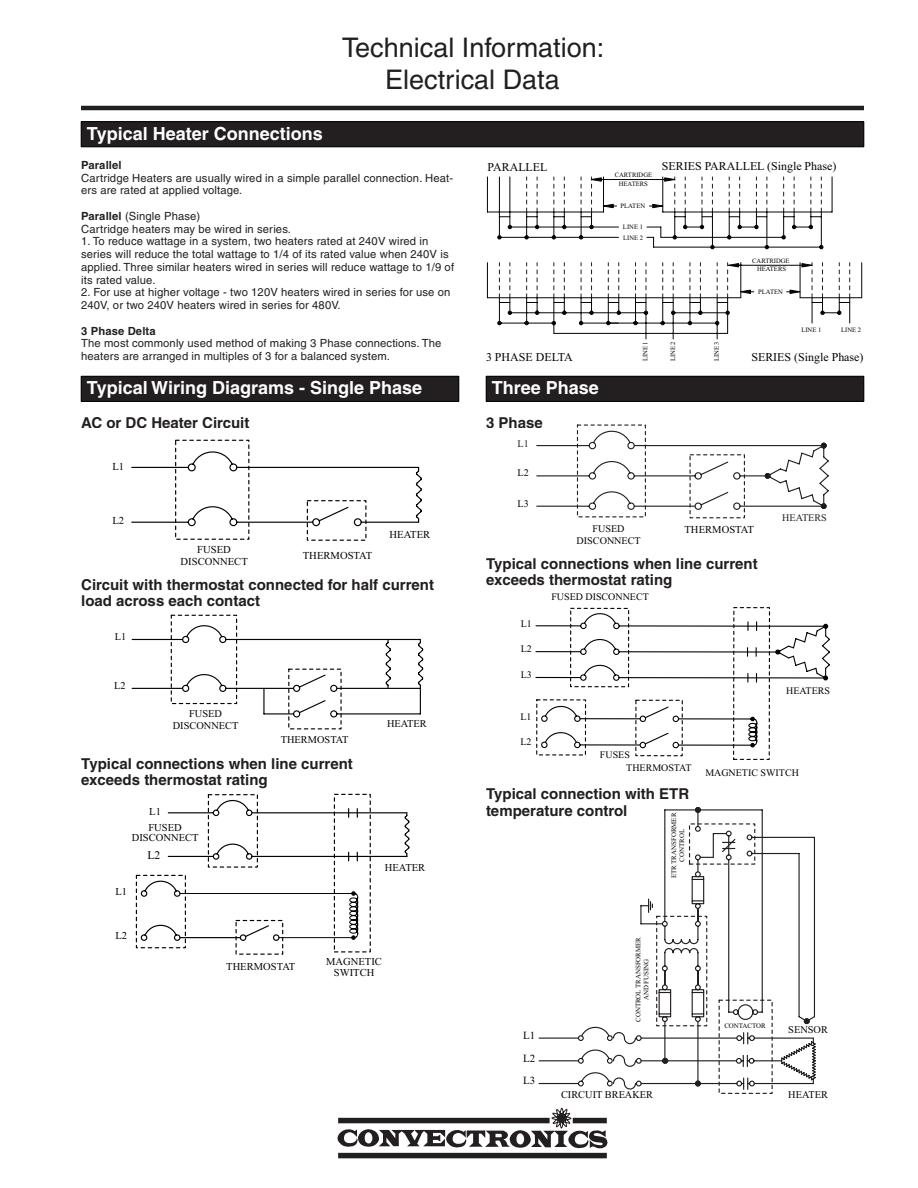
<style>
.page{position:relative;width:918px;height:1188px;background:#fff}
.page>*{position:absolute;margin:0;border:0;box-sizing:border-box;transform-origin:0 0}
.t1{font:27px "Helvetica";color:#231f20}
.t2{font:700 18px "Helvetica";color:#fff}
.t3{font:700 15px/16.5px "Helvetica";color:#231f20}
.t4{font:12px "Times New Roman";color:#040503}
.t5{font:11.7px "Times New Roman";color:#040503}
.t6{font:11.25px/12.8px "Helvetica";letter-spacing:.01em;color:#231f20}
.t7{font:700 11.25px "Helvetica";letter-spacing:.01em;color:#231f20}
.t8{font:10.95px "Times New Roman";color:#040503}
.t9{font:10.65px/11.9px "Times New Roman";color:#040503;text-align:center}
.t10{font:10.5px/10.5px "Times New Roman";color:#040503;text-align:center}
.t11{font:10.35px/11.6px "Times New Roman";color:#040503;text-align:center}
.t12{font:10.2px/11.9px "Times New Roman";color:#040503;text-align:center}
.t13{font:10.2px "Times New Roman";color:#231f20}
.t14{font:10.05px "Times New Roman";color:#040503}
.t15{font:6.9px/8.1px "Times New Roman";color:#040503;text-align:center}
.t16{font:6.6px/8.4px "Times New Roman";color:#040503;text-align:center}
.s1{font-weight:700}
</style>
<div class="page">
<hr style="left:81px;top:106px;width:783px;height:4px;background:#231f20">
<div style="left:338px;top:1153px;width:269px;height:5px;background:#231f20"></div>
<svg style="left:338px;top:1108px;width:270px;height:41px"></svg>
<div style="left:81px;top:122px;width:783px;height:25px;background:#231f20"></div>
<div style="left:81px;top:122px;width:783px;height:25px;border:1px solid #040504"></div>
<hr style="left:487px;top:212px;width:117px;height:1px;background:#040503">
<hr style="left:487px;top:177px;width:1px;height:35px;background:#040503">
<hr style="left:487px;top:263px;width:1px;height:35px;background:#040503">
<hr style="left:487px;top:297px;width:254px;height:1px;background:#040503">
<svg style="left:497px;top:177px;width:366px;height:162px"></svg>
<svg style="left:131px;top:440px;width:291px;height:101px"></svg>
<div style="left:171px;top:615px;width:66px;height:89px;border:1px dashed #040503"></div>
<svg style="left:131px;top:623px;width:293px;height:95px"></svg>
<div style="left:208px;top:794px;width:50px;height:74px;border:1px dashed #040503"></div>
<div style="left:136px;top:875px;width:50px;height:73px;border:1px dashed #040503"></div>
<div style="left:334px;top:794px;width:37px;height:158px;border:1px dashed #040503"></div>
<svg style="left:140px;top:798px;width:270px;height:144px"></svg>
<div style="left:690px;top:454px;width:55px;height:64px;border:1px dashed #231f20"></div>
<svg style="left:536px;top:428px;width:293px;height:82px"></svg>
<div style="left:570px;top:608px;width:59px;height:79px;border:1px dashed #040503"></div>
<div style="left:635px;top:700px;width:48px;height:56px;border:1px dashed #040503"></div>
<div style="left:733px;top:607px;width:37px;height:153px;border:1px dashed #040503"></div>
<svg style="left:535px;top:611px;width:295px;height:138px"></svg>
<div style="left:81px;top:376px;width:378px;height:25px;background:#231f20"></div>
<div style="left:81px;top:376px;width:378px;height:26px;border:1px solid #040504"></div>
<div style="left:486px;top:376px;width:378px;height:25px;background:#231f20"></div>
<div style="left:486px;top:376px;width:378px;height:26px;border:1px solid #040504"></div>
<svg style="left:538px;top:807px;width:278px;height:287px"></svg>
<p class="t1" style="left:342px;top:32px;width:264px">Technical Information:</p>
<p class="t1" style="left:385px;top:64px;width:176px">Electrical Data</p>
<h2 class="t2" style="left:87px;top:122px;width:237px">Typical Heater Connections</h2>
<p class="t7" style="left:81px;top:158px;width:42px">Parallel</p>
<p class="t6" style="left:81px;top:171px;width:373px">Cartridge Heaters are usually wired in a simple parallel connection. Heat&shy;ers are rated at applied voltage.</p>
<p class="t6" style="left:81px;top:210px;width:211px"><span class="s1">Parallel</span> (Single Phase)<br>Cartridge heaters may be wired in series.</p>
<p class="t6" style="left:81px;top:235px;width:374px">1. To reduce wattage in a system, two heaters rated at 240V wired in series will reduce the total wattage to 1/4 of its rated value when 240V is applied. Three similar heaters wired in series will reduce wattage to 1/9 of its rated value.</p>
<p class="t6" style="left:81px;top:286px;width:371px">2. For use at higher voltage - two 120V heaters wired in series for use on<br>240V, or two 240V heaters wired in series for 480V.</p>
<p class="t7" style="left:81px;top:324px;width:76px">3 Phase Delta</p>
<p class="t6" style="left:81px;top:337px;width:362px">The most commonly used method of making 3 Phase connections. The heaters are arranged in multiples of 3 for a balanced system.</p>
<p class="t4" style="left:488px;top:159px;width:61px">PARALLEL</p>
<p class="t4" style="left:662px;top:158px;width:176px">SERIES PARALLEL (Single Phase)</p>
<p class="t16" style="left:615px;top:171px;width:39px">CARTRIDGE<br>HEATERS</p>
<p class="t16" style="left:620px;top:202px;width:26px">PLATEN</p>
<p class="t16" style="left:623px;top:222px;width:22px;line-height:10.6px;text-align:left">LINE 1<br>LINE 2</p>
<p class="t16" style="left:752px;top:257px;width:39px">CARTRIDGE<br>HEATERS</p>
<p class="t16" style="left:758px;top:287px;width:26px">PLATEN</p>
<p class="t16" style="left:801px;top:326px;width:22px">LINE 1</p>
<p class="t16" style="left:841px;top:325px;width:22px">LINE 2</p>
<p class="t16" style="left:669px;top:361px;width:22px;rotate:-90deg">LINE 2</p>
<p class="t16" style="left:712px;top:361px;width:22px;rotate:-90deg">LINE 3</p>
<p class="t16" style="left:641px;top:361px;width:22px;rotate:-90deg">LINE 1</p>
<p class="t4" style="left:486px;top:349px;width:88px">3 PHASE DELTA</p>
<p class="t4" style="left:751px;top:349px;width:114px">SERIES (Single Phase)</p>
<h2 class="t2" style="left:87px;top:377px;width:337px">Typical Wiring Diagrams - Single Phase</h2>
<h2 class="t2" style="left:492px;top:377px;width:109px">Three Phase</h2>
<h3 class="t3" style="left:81px;top:414px;width:170px">AC or DC Heater Circuit</h3>
<p class="t9" style="left:112px;top:460px;width:13px">L1</p>
<p class="t9" style="left:112px;top:515px;width:13px">L2</p>
<p class="t9" style="left:181px;top:543px;width:69px">FUSED<br>DISCONNECT</p>
<p class="t9" style="left:303px;top:549px;width:71px">THERMOSTAT</p>
<p class="t9" style="left:390px;top:528px;width:42px">HEATER</p>
<h3 class="t3" style="left:81px;top:576px;width:354px">Circuit with thermostat connected for half current load across each contact</h3>
<p class="t11" style="left:115px;top:631px;width:13px">L1</p>
<p class="t11" style="left:114px;top:679px;width:13px">L2</p>
<p class="t11" style="left:173px;top:708px;width:67px">FUSED<br>DISCONNECT</p>
<p class="t11" style="left:281px;top:733px;width:69px">THERMOSTAT</p>
<h3 class="t3" style="left:81px;top:755px;width:273px">Typical connections when line current exceeds thermostat rating</h3>
<p class="t10" style="left:149px;top:806px;width:13px">L1</p>
<p class="t5" style="left:147px;top:847px;width:15px">L2</p>
<p class="t10" style="left:132px;top:822px;width:68px">FUSED<br>DISCONNECT</p>
<p class="t10" style="left:116px;top:886px;width:13px">L1</p>
<p class="t10" style="left:116px;top:930px;width:13px">L2</p>
<p class="t11" style="left:387px;top:717px;width:41px">HEATER</p>
<p class="t10" style="left:385px;top:862px;width:42px">HEATER</p>
<p class="t10" style="left:226px;top:961px;width:71px">THERMOSTAT</p>
<p class="t10" style="left:326px;top:956px;width:57px">MAGNETIC<br>SWITCH</p>
<h3 class="t3" style="left:486px;top:414px;width:58px">3 Phase</h3>
<p class="t13" style="left:518px;top:437px;width:13px">L1</p>
<p class="t12" style="left:518px;top:467px;width:13px">L2</p>
<p class="t12" style="left:518px;top:497px;width:13px">L3</p>
<p class="t12" style="left:577px;top:523px;width:66px">FUSED<br>DISCONNECT</p>
<p class="t9" style="left:685px;top:524px;width:71px">THERMOSTAT</p>
<h3 class="t3" style="left:486px;top:555px;width:273px">Typical connections when line current exceeds thermostat rating</h3>
<p class="t14" style="left:521px;top:617px;width:13px">L1</p>
<p class="t14" style="left:521px;top:642px;width:13px">L2</p>
<p class="t14" style="left:521px;top:668px;width:13px">L3</p>
<p class="t14" style="left:520px;top:710px;width:13px">L1</p>
<p class="t14" style="left:520px;top:735px;width:13px">L2</p>
<p class="t14" style="left:551px;top:590px;width:99px">FUSED DISCONNECT</p>
<p class="t14" style="left:600px;top:747px;width:31px">FUSES</p>
<p class="t13" style="left:782px;top:511px;width:46px">HEATERS</p>
<p class="t14" style="left:786px;top:684px;width:45px">HEATERS</p>
<p class="t14" style="left:626px;top:761px;width:67px">THERMOSTAT</p>
<h3 class="t3" style="left:486px;top:786px;width:205px">Typical connection with ETR temperature control</h3>
<p class="t15" style="left:670px;top:878px;width:67px;rotate:-90deg">ETR TRANSFORMER<br>CONTROL</p>
<p class="t14" style="left:705px;top:765px;width:95px">MAGNETIC SWITCH</p>
<p class="t8" style="left:523px;top:1028px;width:14px">L1</p>
<p class="t8" style="left:523px;top:1051px;width:14px">L2</p>
<p class="t8" style="left:523px;top:1073px;width:14px">L3</p>
<p class="t15" style="left:634px;top:1022px;width:86px;rotate:-90deg">CONTROL TRANSFORMER<br>AND FUSING</p>
<p class="t11" style="left:561px;top:1089px;width:94px">CIRCUIT BREAKER</p>
<p class="t15" style="left:724px;top:1021px;width:43px">CONTACTOR</p>
<p class="t11" style="left:788px;top:1024px;width:41px">SENSOR</p>
<p class="t11" style="left:788px;top:1089px;width:41px">HEATER</p>
</div>
